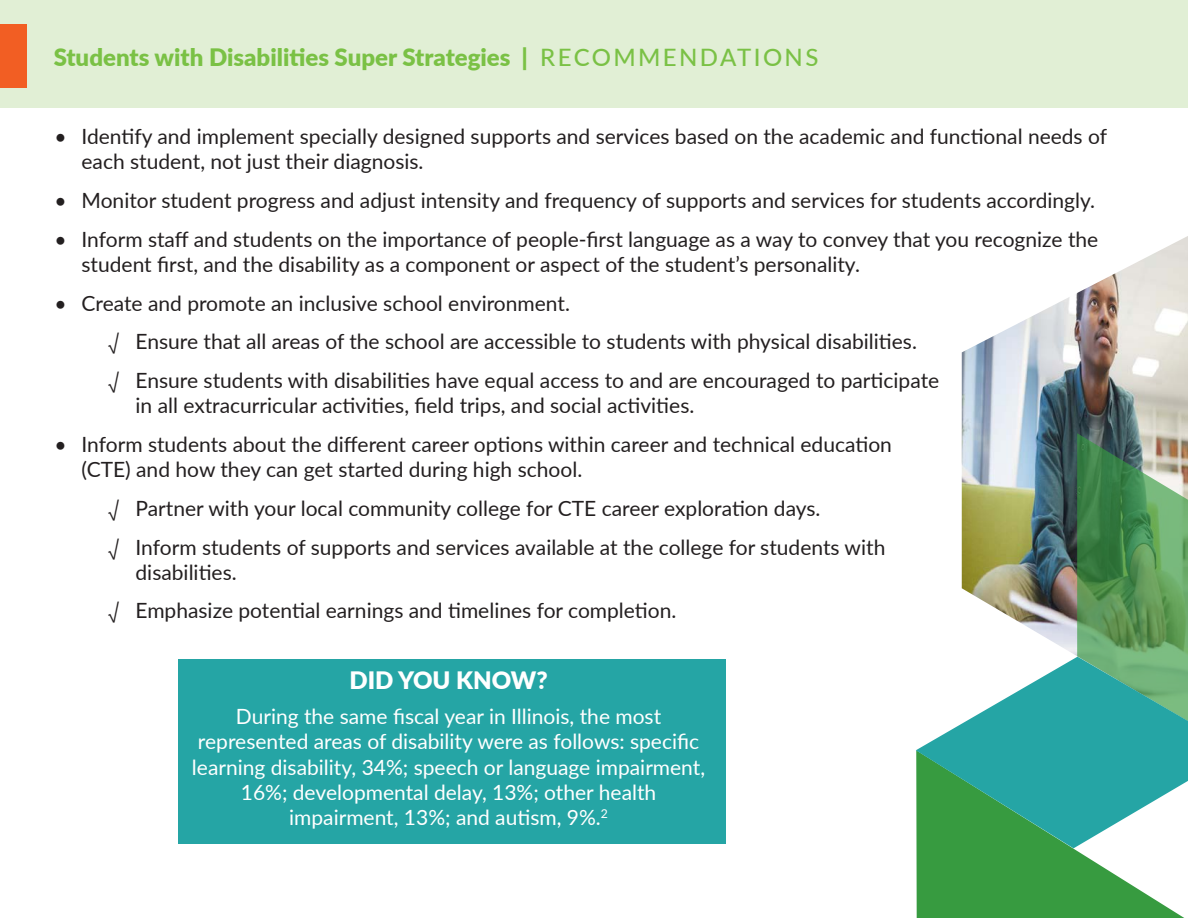
<style>
.page{position:relative;width:1188px;height:918px;background:#fff}
.page>*{position:absolute;margin:0;border:0;box-sizing:border-box;transform-origin:0 0}
.t1{font:900 24px "Lato";color:#7ac145}
.t2{font:900 24px "Lato";color:#fff}
.t3{font:21px/25.2px "Lato";color:#231f20}
.t4{font:21px/25.2px "Lato";color:#fff;text-align:center}
.s1{font-weight:500}
.s2{font-family:"Avenir Next"}
</style>
<div class="page">
<div style="left:0;top:0;width:1188px;height:107px;background:#e1efd5"></div>
<div style="left:0;top:24px;width:27px;height:64px;background:#f25e23"></div>
<img style="left:962px;top:236px;width:226px;height:331px">
<img style="left:968px;top:433px;width:220px;height:134px">
<svg style="left:916px;top:567px;width:272px;height:351px"></svg>
<div style="left:178px;top:659px;width:548px;height:185px;background:#25a5a5"></div>
<p class="t1" style="left:54px;top:39px;width:766px">Students with Disabilities Super Strategies | <span class="s1">RECOMMENDATIONS</span></p>
<p class="t3" style="left:82px;top:123px;width:1027px;text-indent:-27px">• Identify and implement specially designed supports and services based on the academic and functional needs of each student, not just their diagnosis.</p>
<p class="t3" style="left:55px;top:187px;width:1042px">• Monitor student progress and adjust intensity and frequency of supports and services for students accordingly.</p>
<p class="t3" style="left:82px;top:226px;width:1018px;text-indent:-27px">• Inform staff and students on the importance of people-first language as a way to convey that you recognize the student first, and the disability as a component or aspect of the student’s personality.</p>
<p class="t3" style="left:55px;top:290px;width:517px">• Create and promote an inclusive school environment.</p>
<p class="t3" style="left:109px;top:328px;width:810px"><span class="s2">√</span> Ensure that all areas of the school are accessible to students with physical disabilities.</p>
<p class="t3" style="left:136px;top:367px;width:805px;text-indent:-27px"><span class="s2">√</span> Ensure students with disabilities have equal access to and are encouraged to participate in all extracurricular activities, field trips, and social activities.</p>
<p class="t3" style="left:82px;top:431px;width:812px;text-indent:-27px">• Inform students about the different career options within career and technical education (CTE) and how they can get started during high school.</p>
<p class="t3" style="left:109px;top:495px;width:714px"><span class="s2">√</span> Partner with your local community college for CTE career exploration days.</p>
<p class="t3" style="left:136px;top:533px;width:751px;text-indent:-27px"><span class="s2">√</span> Inform students of supports and services available at the college for students with disabilities.</p>
<p class="t3" style="left:109px;top:597px;width:569px"><span class="s2">√</span> Emphasize potential earnings and timelines for completion.</p>
<p class="t2" style="left:350px;top:662px;width:200px">DID YOU KNOW?</p>
<p class="t4" style="left:192px;top:703px;width:515px">During the same fiscal year in Illinois, the most represented areas of disability were as follows: specific learning disability, 34%; speech or language impairment, 16%; developmental delay, 13%; other health impairment, 13%; and autism, 9%.<sup>2</sup></p>
</div>
